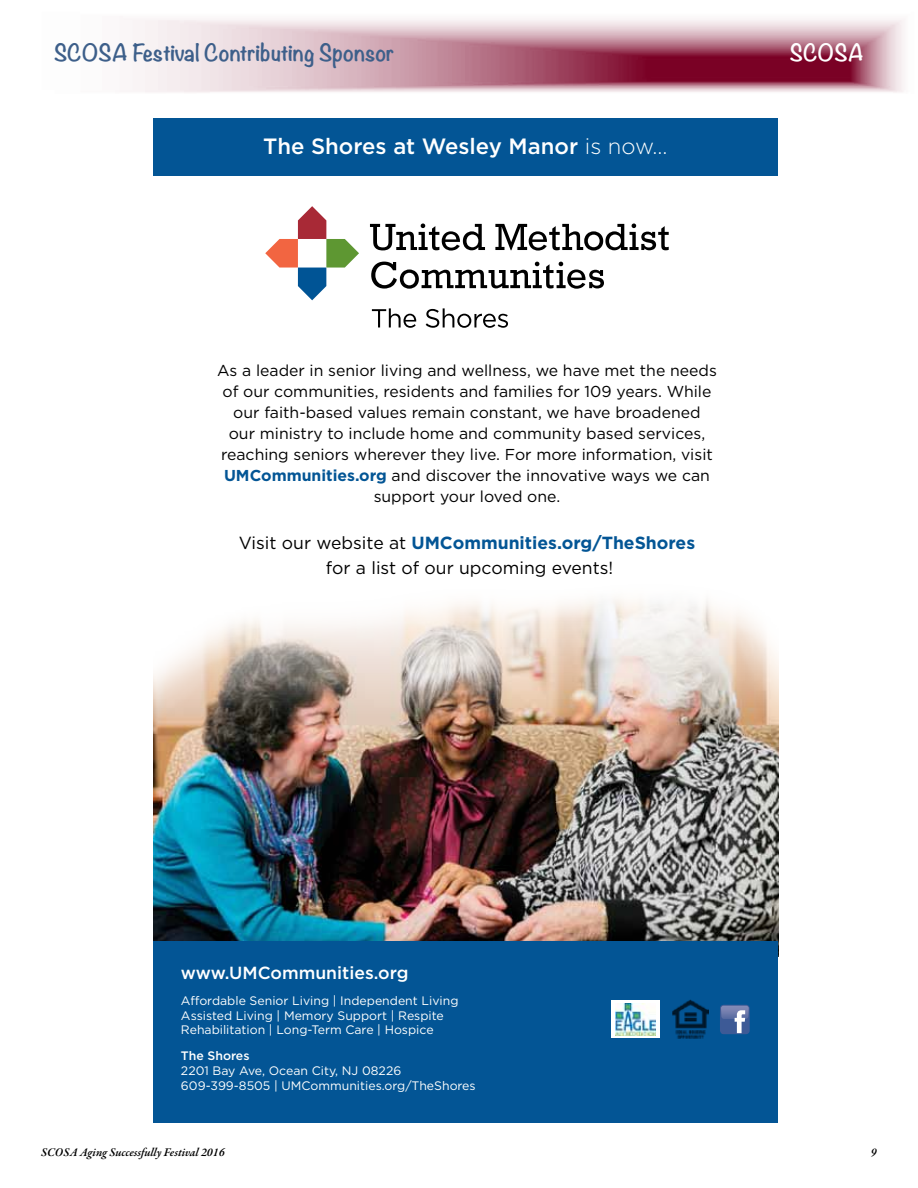
<style>
.page{position:relative;width:918px;height:1188px;background:#fff}
.page>*{position:absolute;margin:0;border:0;box-sizing:border-box;transform-origin:0 0}
.t1{font:500 22.2px "Gotham";color:#fff}
.Section_Heading{font:700 21px "Noteworthy";color:#3d5f8a}
.Section_Heading-2{font:700 21px "Noteworthy";color:#fff}
.t2{font:17.55px/24.6px "Gotham";color:#000;text-align:center}
.t3{font:500 17.55px "Gotham";color:#fff}
.t4{font:15.75px/21px "Gotham";color:#000;text-align:center}
.t5{font:12.3px/14.7px "Gotham";color:#fff}
.t6{font:italic 600 12px "Garamond Premr Pro";letter-spacing:-.005em;color:#000}
.s1{font-weight:300}
.s2{font-weight:700;color:#035595}
.s3{font-weight:500}
</style>
<div class="page">
<svg style="left:133px;top:20px;width:771px;height:73px;background:#cb9caa"></svg>
<img style="left:153px;top:118px;width:625px;height:1005px">
<svg style="left:371px;top:262px;width:233px;height:27px"></svg>
<svg style="left:495px;top:224px;width:174px;height:27px"></svg>
<svg style="left:370px;top:224px;width:115px;height:27px"></svg>
<svg style="left:265px;top:206px;width:94px;height:94px"></svg>
<svg style="left:372px;top:308px;width:44px;height:20px"></svg>
<svg style="left:426px;top:308px;width:82px;height:20px"></svg>
<p class="Section_Heading" style="left:54px;top:34px;width:342px">SCOSA Festival Contributing Sponsor</p>
<p class="Section_Heading-2" style="left:790px;top:34px;width:76px">SCOSA</p>
<p class="t1" style="left:263px;top:132px;width:406px">The Shores at Wesley Manor <span class="s1">is now…</span></p>
<p class="t4" style="left:217px;top:359px;width:501px">As a leader in senior living and wellness, we have met the needs of our communities, residents and families for 109 years. While our faith-based values remain constant, we have broadened<br>our ministry to include home and community based services, reaching seniors wherever they live. For more information, visit <span class="s2">UMCommunities.org</span> and discover the innovative ways we can support your loved one.</p>
<p class="t2" style="left:239px;top:530px;width:458px">Visit our website at <span class="s2">UMCommunities.org/TheShores </span>for a list of our upcoming events!</p>
<p class="t3" style="left:181px;top:961px;width:229px">www.UMCommunities.org</p>
<p class="t5" style="left:181px;top:993px;width:279px">Affordable Senior Living | Independent Living<br>Assisted Living | Memory Support | Respite<br>Rehabilitation | Long-Term Care | Hospice</p>
<p class="t5" style="left:181px;top:1048px;width:296px"><span class="s3">The Shores<br></span>2201 Bay Ave, Ocean City, NJ 08226<br>609-399-8505 | UMCommunities.org/TheShores</p>
<p class="t6" style="left:41px;top:1145px;width:185px">SCOSA Aging Successfully Festival 2016</p>
<p class="t6" style="left:871px;top:1145px;width:7px">9</p>
</div>
